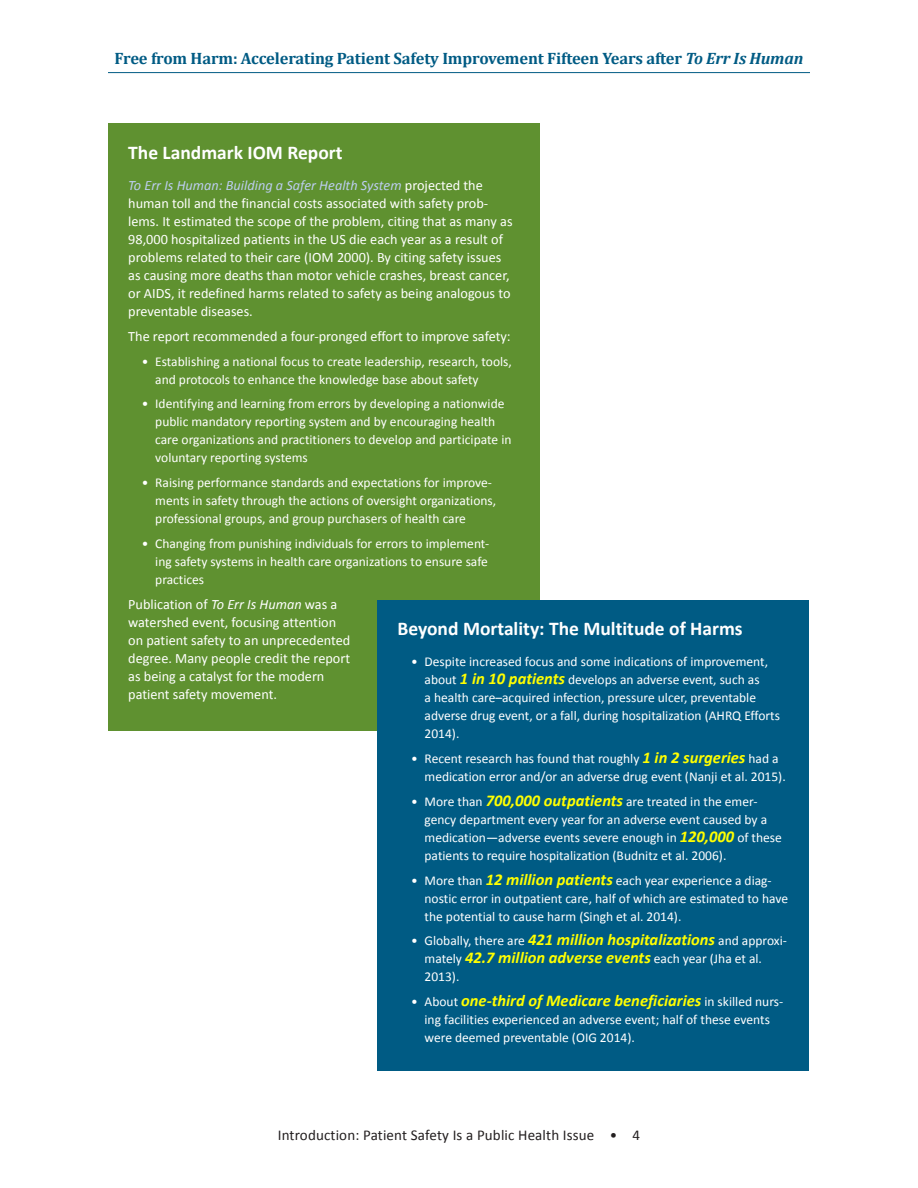
<style>
.page{position:relative;width:918px;height:1188px;background:#fff}
.page>*{position:absolute;margin:0;border:0;box-sizing:border-box;transform-origin:0 0}
.t1{font:700 19.5px "Calibri";color:#fff}
.t2{font:italic 700 16.5px "Calibri";color:#ff0}
.t3{font:700 16.5px "Cambria";letter-spacing:-.01em;color:#005b84}
.t4{font:15px "Calibri";letter-spacing:.01em;color:#231f20}
.t5{font:14.25px/18px "Calibri";color:#fff}
.t6{font:13.5px/18px "Calibri";color:#fff}
.s1{font-style:italic}
.s2{font-style:italic;color:#bccdf0}
.s3{font-weight:700;font-style:italic;font-size:16.5px;color:#ff0}
.s4{font-weight:400;font-style:normal;font-size:13.5px;color:#fff}
</style>
<div class="page">
<hr style="left:108px;top:72px;width:702px;height:1px;background:#005b84">
<div style="left:108px;top:124px;width:432px;height:607px;background:#5f9130"></div>
<div style="left:377px;top:600px;width:432px;height:471px;background:#005b84"></div>
<p class="t3" style="left:115px;top:47px;width:690px">Free from Harm: Accelerating Patient Safety Improvement Fifteen Years after <span class="s1">To Err Is Human</span></p>
<h1 class="t1" style="left:128px;top:140px;width:216px">The Landmark IOM Report</h1>
<p class="t5" style="left:128px;top:176px;width:386px"><span class="s2">To Err Is Human: Building a Safer Health System</span> projected the human toll and the financial costs associated with safety prob&shy;lems. It estimated the scope of the problem, citing that as many as 98,000 hospitalized patients in the US die each year as a result of problems related to their care (IOM 2000). By citing safety issues as causing more deaths than motor vehicle crashes, breast cancer, or AIDS, it redefined harms related to safety as being analogous to preventable diseases.</p>
<p class="t5" style="left:128px;top:327px;width:384px">The report recommended a four-pronged effort to improve safety:</p>
<p class="t6" style="left:155px;top:352px;width:358px;text-indent:-14px">• Establishing a national focus to create leadership, research, tools, and protocols to enhance the knowledge base about safety</p>
<p class="t6" style="left:155px;top:395px;width:358px;text-indent:-14px">• Identifying and learning from errors by developing a nationwide public mandatory reporting system and by encouraging health care organizations and practitioners to develop and participate in voluntary reporting systems</p>
<p class="t6" style="left:155px;top:474px;width:342px;text-indent:-14px">• Raising performance standards and expectations for improve&shy;ments in safety through the actions of oversight organizations, professional groups, and group purchasers of health care</p>
<p class="t6" style="left:155px;top:534px;width:335px;text-align:justify;text-indent:-14px">• Changing from punishing individuals for errors to implement&shy;ing safety systems in health care organizations to ensure safe practices</p>
<p class="t5" style="left:128px;top:595px;width:224px">Publication of <span class="s1">To Err Is Human</span> was a watershed event, focusing attention on patient safety to an unprecedented degree. Many people credit the report as being a catalyst for the modern patient safety movement.</p>
<h1 class="t1" style="left:398px;top:616px;width:347px">Beyond Mortality: The Multitude of Harms</h1>
<p class="t6" style="left:425px;top:653px;width:357px;text-indent:-14px">• Despite increased focus and some indications of improvement, about <span class="s3">1 in 10 patients</span> develops an adverse event, such as<br>a health care–acquired infection, pressure ulcer, preventable adverse drug event, or a fall, during hospitalization (AHRQ Efforts 2014).</p>
<p class="t6" style="left:425px;top:750px;width:363px;text-indent:-14px">• Recent research has found that roughly <span class="s3">1 in 2 surgeries</span> had a medication error and/or an adverse drug event (Nanji et al. 2015).</p>
<p class="t6" style="left:425px;top:792px;width:359px;text-indent:-13px">• More than <span class="s3">700,000 outpatients</span> are treated in the emer&shy;gency department every year for an adverse event caused by a medication—adverse events severe enough in <span class="s3">120,000</span> of these patients to require hospitalization (Budnitz et al. 2006).</p>
<p class="t6" style="left:425px;top:871px;width:365px;text-indent:-14px">• More than <span class="s3">12 million patients</span> each year experience a diag&shy;nostic error in outpatient care, half of which are estimated to have the potential to cause harm (Singh et al. 2014).</p>
<p class="t6" style="left:411px;top:932px;width:377px">• Globally, there are <span class="s3">421 million hospitalizations</span> and approxi-</p>
<p class="t2" style="left:425px;top:947px;width:339px"><span class="s4">mately</span> 42.7 million adverse events <span class="s4">each year (Jha et al.</span></p>
<p class="t6" style="left:425px;top:968px;width:36px">2013).</p>
<p class="t2" style="left:411px;top:990px;width:374px"><span class="s4">• About</span> one-third of Medicare beneficiaries <span class="s4">in skilled nurs-</span></p>
<p class="t6" style="left:425px;top:1011px;width:347px">ing facilities experienced an adverse event; half of these events were deemed preventable (OIG 2014).</p>
<p class="t4" style="left:278px;top:1125px;width:364px">Introduction: Patient Safety Is a Public Health Issue • 4</p>
</div>
